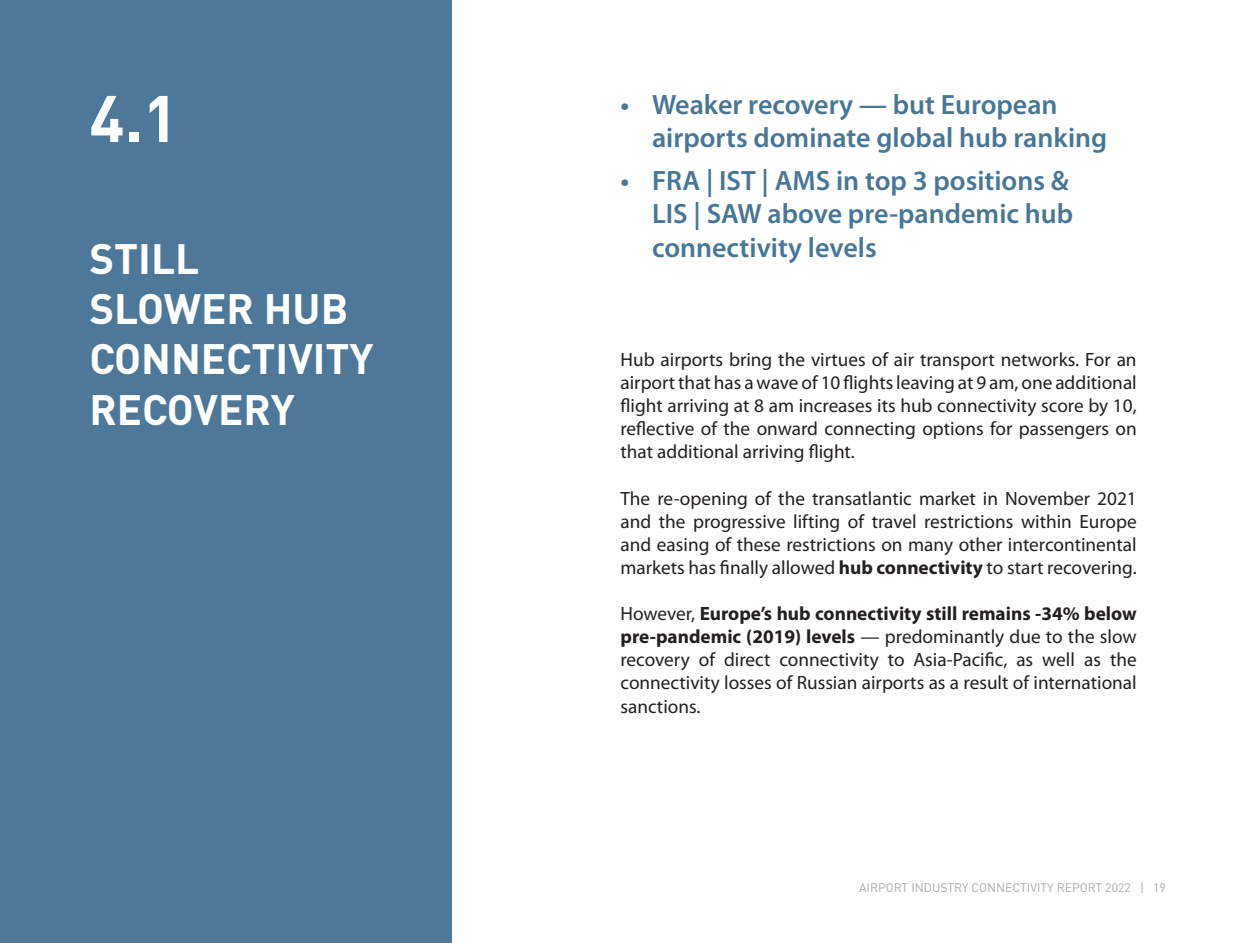
<style>
.page{position:relative;width:1241px;height:943px;background:#fff}
.page>*{position:absolute;margin:0;border:0;box-sizing:border-box;transform-origin:0 0}
.t1{font:700 64.75px "DINOT";color:#fff}
.t2{font:700 42px/50.4px "DINOT";color:#fff}
.t3{font:600 28px/33.6px "Myriad Pro";color:#487697}
.t4{font:19.25px/23.1px "Myriad Pro";color:#231f20;text-align:justify}
.t5{font:12.25px "DINOT";color:#a9a9af}
.s1{font-weight:700}
</style>
<div class="page">
<div style="left:0;top:0;width:451px;height:943px;background:#4d789a"></div>
<p class="t1" style="left:89px;top:75px;width:90px">4.1</p>
<p class="t2" style="left:89px;top:231px;width:286px">STILL<br>SLOWER HUB<br>CONNECTIVITY<br>RECOVERY</p>
<p class="t3" style="left:652px;top:87px;width:456px;text-indent:-32px">• Weaker recovery — but European airports dominate global hub ranking</p>
<p class="t3" style="left:652px;top:163px;width:422px;text-indent:-32px">• FRA | IST | AMS in top 3 positions &amp;<br>LIS | SAW above pre-pandemic hub connectivity levels</p>
<p class="t4" style="left:620px;top:347px;width:517px">Hub airports bring the virtues of air transport networks. For an airport that has a wave of 10 flights leaving at 9 am, one additional flight arriving at 8 am increases its hub connectivity score by 10, reflective of the onward connecting options for passengers on that additional arriving flight.</p>
<p class="t4" style="left:620px;top:486px;width:517px">The re-opening of the transatlantic market in November 2021 and the progressive lifting of travel restrictions within Europe and easing of these restrictions on many other intercontinental markets has finally allowed <span class="s1">hub connectivity</span> to start recovering.</p>
<p class="t4" style="left:620px;top:601px;width:517px">However, <span class="s1">Europe’s hub connectivity still remains -34% below pre-pandemic (2019) levels</span> — predominantly due to the slow recovery of direct connectivity to Asia-Pacific, as well as the connectivity losses of Russian airports as a result of international sanctions.</p>
<p class="t5" style="left:859px;top:879px;width:308px">AIRPORT INDUSTRY CONNECTIVITY REPORT 2022 | 19</p>
</div>
